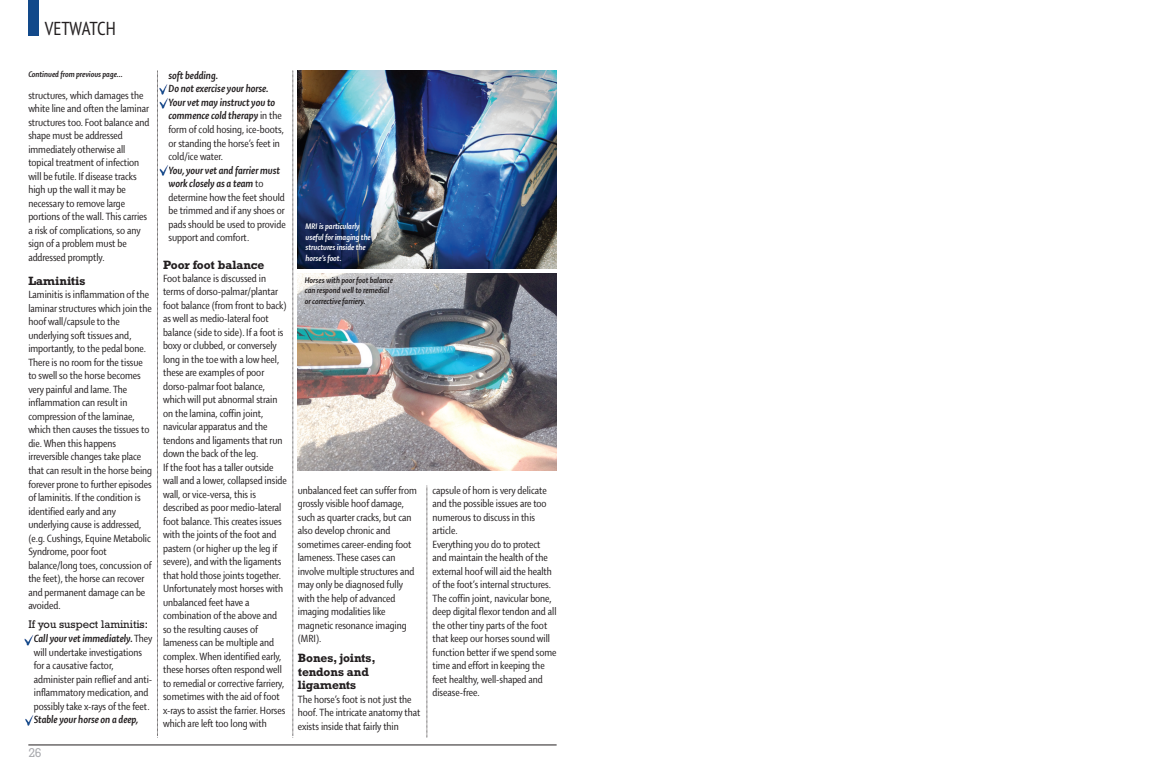
<style>
.page{position:relative;width:1170px;height:773px;background:#fff}
.page>*{position:absolute;margin:0;border:0;box-sizing:border-box;transform-origin:0 0}
.t1{font:condensed 18.75px "PT Sans";letter-spacing:-.01em;color:#231f20}
.t2{font:500 12.5px "Geometric Slab 703 BT";color:#a8a9ad}
.t3{font:11.25px/13.5px "Shaker C";letter-spacing:-.005em;color:#231f20}
.t4{font:11.25px/13.5px "Shaker CBI";color:#231f20;text-align:center}
.t5{font:700 11.25px/13.5px "Rockwell";letter-spacing:-.005em;color:#231f20}
.t6{font:11.25px "Rockwell";color:#231f20}
.t7{font:8.75px/10.5px "Shaker CBI";color:#231f20}
.t8{font:8.75px/10.5px "Shaker CBI";color:#fff}
.s1{font-family:"Shaker C"}
</style>
<div class="page">
<hr style="left:28px;top:744px;width:528px;height:1px;background:#231f20">
<div style="left:28px;top:0;width:11px;height:35px;background:#12498a"></div>
<img style="left:298px;top:71px;width:258px;height:197px">
<img style="left:298px;top:273px;width:258px;height:198px">
<svg style="left:292px;top:70px;width:1px;height:668px"></svg>
<svg style="left:426px;top:485px;width:1px;height:253px"></svg>
<svg style="left:24px;top:635px;width:9px;height:11px"></svg>
<svg style="left:25px;top:715px;width:9px;height:11px"></svg>
<svg style="left:157px;top:70px;width:11px;height:668px"></svg>
<h1 class="t1" style="left:45px;top:17px;width:73px">VETWATCH</h1>
<p class="t7" style="left:28px;top:70px;width:96px">Continued fromprevious page...</p>
<p class="t4" style="left:168px;top:70px;width:51px">soft bedding.</p>
<p class="t4" style="left:163px;top:83px;width:107px">• Do notexerciseyour horse.</p>
<p class="t4" style="left:163px;top:97px;width:120px">• Yourvetmayinstructyou to commencecold therapy <span class="s1">in the</span></p>
<p class="t3" style="left:168px;top:124px;width:117px">form of cold hosing, ice-boots, or standing the horse’s feet in cold/ice water.</p>
<p class="t4" style="left:168px;top:164px;width:113px;text-align:left;text-indent:-5px">• You,yourvet and farriermust work closely as a team <span class="s1">to</span></p>
<p class="t3" style="left:168px;top:191px;width:119px;text-align:justify">determine how the feet should be trimmed and if any shoes or pads should be used to provide support and comfort.</p>
<p class="t5" style="left:163px;top:258px;width:103px">Poor foot balance</p>
<p class="t3" style="left:163px;top:272px;width:125px">Foot balance is discussed in terms of dorso-palmar/plantar foot balance (from front to back) as well as medio-lateral foot balance (side to side). If a foot is boxy or clubbed, or conversely long in the toe with a low heel, these are examples of poor dorso-palmar foot balance, which will put abnormal strain on the lamina, coffin joint, navicular apparatus and the tendons and ligaments that run down the back of the leg.<br>If the foot has a taller outside wall and a lower, collapsed inside wall, or vice-versa, this is described as poor medio-lateral foot balance. This creates issues with the joints of the foot and pastern (or higher up the leg if severe), and with the ligaments that hold those joints together.<br>Unfortunately most horses with unbalanced feet have a combination of the above and so the resulting causes of lameness can be multiple and complex. When identified early, these horses often respond well to remedial or corrective farriery, sometimes with the aid of foot x-rays to assist the farrier. Horses which are left too long with</p>
<p class="t3" style="left:28px;top:90px;width:122px">structures, which damages the white line and often the laminar structures too.Foot balance and shape must be addressed immediately otherwise all topical treatment of infection will be futile. If disease tracks high up the wall it may be necessary to remove large portions of the wall. This carries a risk of complications, so any sign of a problem must be addressed promptly.</p>
<p class="t5" style="left:28px;top:274px;width:58px">Laminitis</p>
<p class="t3" style="left:28px;top:289px;width:125px">Laminitis is inflammation of the laminar structures which join the hoof wall/capsule to the underlying soft tissues and, importantly, to the pedal bone.<br>There is no room for the tissue to swell so the horse becomes very painful and lame. The inflammation can result in compression of the laminae, which then causes the tissues to die. When this happens irreversible changes take place that can result in the horse being forever prone to further episodes of laminitis. If the condition is identified early and any underlying cause is addressed, (e.g. Cushings, Equine Metabolic<br>Syndrome, poor foot balance/long toes, concussion of the feet), the horse can recover and permanent damage can be avoided.</p>
<p class="t6" style="left:28px;top:617px;width:121px">If you suspect laminitis:</p>
<p class="t4" style="left:28px;top:633px;width:126px">• Callyourvetimmediately. <span class="s1">They</span></p>
<p class="t3" style="left:34px;top:646px;width:120px">will undertake investigations for a causative factor, administer pain reflief and anti&shy;inflammatory medication, and possibly take x-rays of the feet.</p>
<p class="t4" style="left:28px;top:714px;width:112px">• Stableyour horse on a deep,</p>
<p class="t2" style="left:28px;top:748px;width:15px">26</p>
<p class="t8" style="left:305px;top:222px;width:67px">MRI is particularly useful for imaging the structuresinsidethe horse’sfoot.</p>
<p class="t7" style="left:305px;top:276px;width:90px">Horses with poor foot balance can respond wellto remedial orcorrectivefarriery.</p>
<p class="t3" style="left:298px;top:484px;width:120px">unbalanced feet can suffer from grossly visible hoof damage, such as quarter cracks, but can also develop chronic and sometimes career-ending foot lameness. These cases can involve multiple structures and may only be diagnosed fully with the help of advanced imaging modalities like magnetic resonance imaging (MRI).</p>
<p class="t5" style="left:298px;top:651px;width:79px">Bones, joints, tendons and ligaments</p>
<p class="t3" style="left:298px;top:693px;width:124px">The horse’s foot is not just the hoof. The intricate anatomy that exists inside that fairly thin</p>
<p class="t3" style="left:432px;top:484px;width:125px">capsule of horn is very delicate and the possible issues are too numerous to discuss in this article.<br>Everything you do to protect and maintain the health of the external hoof will aid the health of the foot’s internal structures.<br>The coffin joint, navicular bone, deep digital flexor tendon and all the other tiny parts of the foot that keep our horses sound will function better if we spend some time and effort in keeping the feet healthy, well-shaped and disease-free.</p>
</div>
